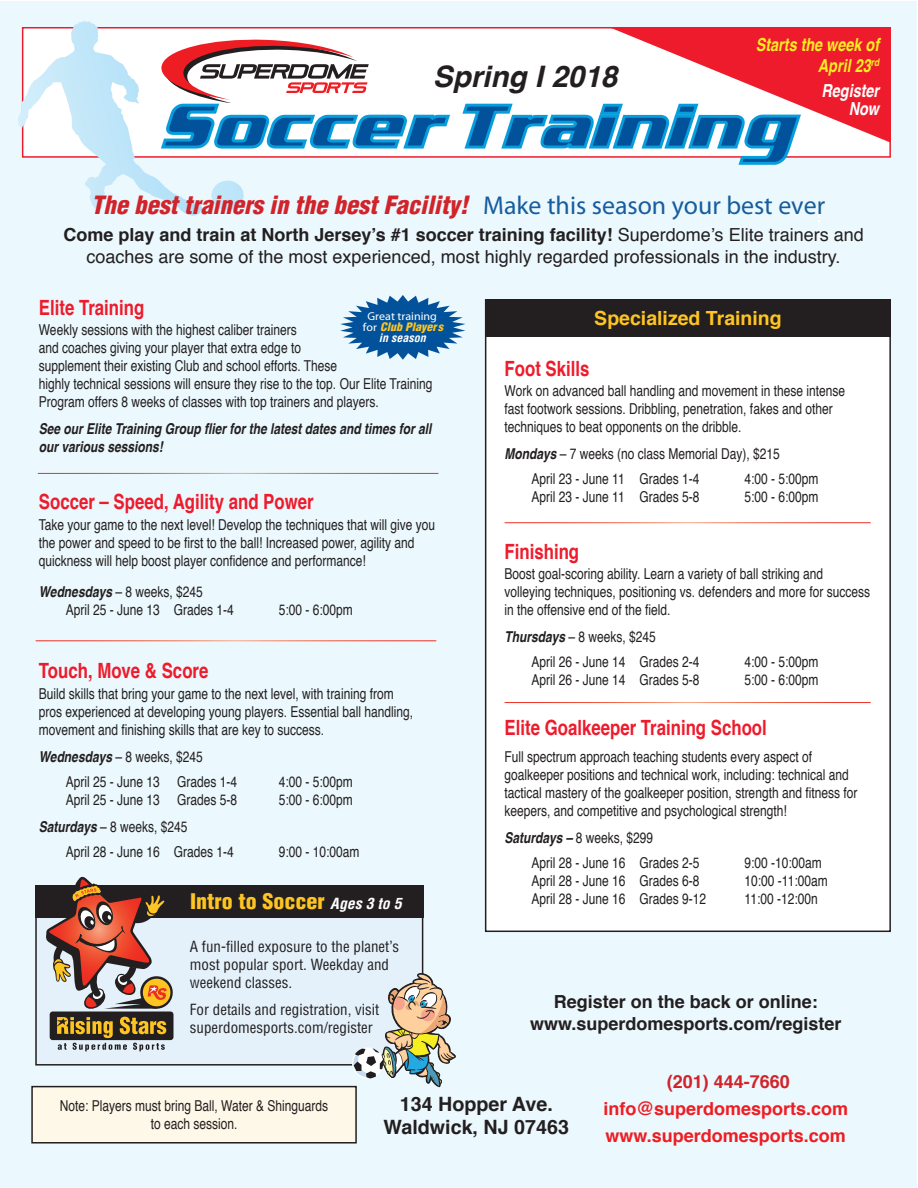
<style>
.page{position:relative;width:918px;height:1188px;background:#fff}
.page>*{position:absolute;margin:0;border:0;box-sizing:border-box;transform-origin:0 0}
.t1{font:italic 700 29.7px "Helvetica";color:#231f20}
.t2{font:italic 900 condensed 24.6px "Helvetica";color:#d1232a}
.class_name{font:700 21px "Helvetica";color:#ee1b2c;scale:.8 1}
.class_info{font:700 21px "Helvetica";color:#ee1b2c;scale:.8 1}
.class_name_no_rule{font:700 21px "Helvetica";color:#ee1b2c;scale:.8 1}
.t3{font:900 condensed 21px "Helvetica";color:#fec422;scale:1.05 1}
.t4{font:21px "Myriad Pro";color:#fff}
.main_text{font:700 19.65px/23px "Helvetica";color:#231f20;text-align:center}
.class_text{font:700 19.5px "Helvetica";color:#fec422}
.t5{font:18px/21.6px "Helvetica";color:#231f20;text-align:center}
.main_text-2{font:700 18px/27px "Helvetica";color:#ee1d23;text-align:center}
.main_text-3{font:700 18px/22.5px "Helvetica";color:#231f20;text-align:center}
.class_name-2{font:italic 700 18px/21px "Helvetica";color:#f7ee22;text-align:right;scale:.8 1}
.class_name-3{font:italic 700 18px/18px "Helvetica";color:#fff;text-align:right;scale:.8 1}
.class_text-2{font:15px/18px "Helvetica";color:#231f20;scale:.8 1}
.class_info-2{font:15px "Helvetica";color:#231f20;scale:.8 1}
.t6{font:condensed 15px/18px "Helvetica";color:#231f20}
.class_text-3{font:italic 700 15px/18px "Helvetica";color:#231f20;scale:.8 1}
.class_name-4{font:15px "Helvetica";color:#231f20;scale:.8 1}
.t7{font:italic 900 condensed 11.4px/10.9px "Helvetica";color:#fec422;text-align:center;scale:1.05 1}
.t8{font:11.4px "Myriad Pro";color:#fff;scale:1.05 1}
.s1{font-family:"Myriad Pro";font-weight:400;font-style:normal;font-stretch:normal;font-size:25.8px;color:#175d9e}
.s2{font-weight:700}
.s3{font-family:"Myriad Pro";font-weight:400;font-style:normal;font-stretch:normal;color:#fff}
.s4{font-weight:700;color:#fff}
.s5{font-weight:700;font-style:italic}
.s6{font-weight:700;font-style:italic;font-size:15px;color:#fff}
.s7{color:#d1232a}
</style>
<div class="page">
<div style="left:1px;top:1px;width:916px;height:1186px;background:#ebf8fd"></div>
<div style="left:486px;top:300px;width:404px;height:631px;background:#fff"></div>
<svg style="left:340px;top:295px;width:125px;height:65px"></svg>
<div style="left:32px;top:1087px;width:324px;height:56px;background:#fef8e8"></div>
<div style="left:31px;top:1086px;width:326px;height:58px;border:2px solid #231f20"></div>
<div style="left:485px;top:299px;width:406px;height:38px;background:#231f20"></div>
<div style="left:36px;top:887px;width:387px;height:178px;background:#e4f1fa"></div>
<div style="left:35px;top:886px;width:388px;height:180px;border:2px solid #231f20"></div>
<div style="left:35px;top:885px;width:389px;height:33px;background:#231f20"></div>
<div style="left:50px;top:1012px;width:124px;height:28px;background:#231f20;border-radius:3px"></div>
<svg style="left:46px;top:877px;width:127px;height:132px"></svg>
<svg style="left:56px;top:1017px;width:110px;height:34px"></svg>
<svg style="left:352px;top:973px;width:104px;height:114px"></svg>
<hr style="left:38px;top:473px;width:400px;height:1px;background:#fff">
<hr style="left:36px;top:640px;width:400px;height:1px;background:#fff">
<svg style="left:460px;top:27px;width:431px;height:138px;background:#cea5b5"></svg>
<svg style="left:18px;top:21px;width:434px;height:195px"></svg>
<p class="t1" style="left:433px;top:52px;width:186px">Spring I 2018</p>
<p class="class_name-2" style="left:756px;top:35px;width:156px">Starts the week of<br>April 23<sup>rd</sup></p>
<p class="class_name-3" style="left:822px;top:82px;width:74px">Register<br>Now</p>
<h2 class="t2" style="left:91px;top:190px;width:736px">The best trainers in the best Facility! <span class="s1">Make this season your best ever</span></h2>
<h3 class="t4" style="left:817px;top:202px;width:6px">!</h3>
<p class="t5" style="left:63px;top:225px;width:802px"><span class="s2">Come play and train at North Jersey’s #1 soccer training facility!</span> Superdome’s Elite trainers and coaches are some of the most experienced, most highly regarded professionals in the industry.</p>
<p class="class_name_no_rule" style="left:39px;top:290px;width:133px">Elite Training</p>
<p class="class_text-2" style="left:39px;top:321px;width:493px">Weekly sessions with the highest caliber trainers<br>and coaches giving your player that extra edge to<br>supplement their existing Club and school efforts. These<br>highly technical sessions will ensure they rise to the top. Our Elite Training Program offers 8 weeks of classes with top trainers and players.</p>
<p class="class_text-3" style="left:39px;top:420px;width:492px">See our Elite Training Group flier for the latest dates and times for all our various sessions!</p>
<p class="t8" style="left:368px;top:309px;width:68px">Great training</p>
<p class="t7" style="left:363px;top:322px;width:78px"><span class="s3">for</span> Club Player s <span class="s4">in season</span></p>
<p class="class_name" style="left:39px;top:485px;width:345px">Soccer – Speed, Agility and Power</p>
<p class="class_text-2" style="left:39px;top:516px;width:497px">Take your game to the next level! Develop the techniques that will give you the power and speed to be first to the ball! Increased power, agility and quickness will help boost player confidence and performance!</p>
<p class="class_name-4" style="left:39px;top:580px;width:206px"><span class="s5">Wednesdays</span> – 8 weeks, $245</p>
<p class="class_info-2" style="left:66px;top:598px;width:212px">April 25 - June 13 Grades 1-4</p>
<p class="class_info-2" style="left:279px;top:598px;width:94px">5:00 - 6:00pm</p>
<p class="class_name" style="left:39px;top:654px;width:213px">Touch, Move &amp; Score</p>
<p class="class_text-2" style="left:39px;top:685px;width:469px">Build skills that bring your game to the next level, with training from pros experienced at developing young players. Essential ball handling, movement and finishing skills that are key to success.</p>
<p class="class_text-2" style="left:39px;top:748px;width:206px"><span class="s5">Wednesdays</span> – 8 weeks, $245</p>
<p class="class_info-2" style="left:66px;top:770px;width:216px">April 25 - June 13 Grades 1-4</p>
<p class="class_info-2" style="left:279px;top:770px;width:94px">4:00 - 5:00pm</p>
<p class="class_info-2" style="left:66px;top:788px;width:216px">April 25 - June 13 Grades 5-8</p>
<p class="class_info-2" style="left:279px;top:788px;width:94px">5:00 - 6:00pm</p>
<p class="class_text-2" style="left:39px;top:818px;width:187px"><span class="s5">Saturdays</span> – 8 weeks, $245</p>
<p class="class_info-2" style="left:66px;top:840px;width:212px">April 28 - June 16 Grades 1-4</p>
<p class="class_info-2" style="left:279px;top:840px;width:102px">9:00 - 10:00am</p>
<h3 class="t3" style="left:190px;top:888px;width:203px">Intro to Soccer <span class="s6">Ages 3 to 5</span></h3>
<p class="t6" style="left:190px;top:937px;width:211px">A fun-filled exposure to the planet’s most popular sport. Weekday and weekend classes.</p>
<p class="t6" style="left:190px;top:1000px;width:191px">For details and registration, visit superdomesports.com/register</p>
<p class="class_text" style="left:594px;top:303px;width:189px">Specialized Training</p>
<p class="class_name_no_rule" style="left:505px;top:351px;width:108px">Foot Skills</p>
<p class="class_text-2" style="left:505px;top:382px;width:427px">Work on advanced ball handling and movement in these intense fast footwork sessions. Dribbling, penetration, fakes and other techniques to beat opponents on the dribble.</p>
<p class="class_text-2" style="left:505px;top:445px;width:346px"><span class="s5">Mondays</span> – 7 weeks (no class Memorial Day), $215</p>
<p class="class_info-2" style="left:532px;top:467px;width:212px">April 23 - June 11 Grades 1-4</p>
<p class="class_info-2" style="left:745px;top:467px;width:94px">4:00 - 5:00pm</p>
<p class="class_info-2" style="left:532px;top:485px;width:212px">April 23 - June 11 Grades 5-8</p>
<p class="class_info-2" style="left:745px;top:485px;width:94px">5:00 - 6:00pm</p>
<p class="class_name" style="left:505px;top:534px;width:95px">Finishing</p>
<p class="class_text-2" style="left:505px;top:565px;width:458px">Boost goal-scoring ability. Learn a variety of ball striking and volleying techniques, positioning vs. defenders and more for success in the offensive end of the field.</p>
<p class="class_text-2" style="left:505px;top:629px;width:191px"><span class="s5">Thursdays</span> – 8 weeks, $245</p>
<p class="class_info-2" style="left:532px;top:650px;width:212px">April 26 - June 14 Grades 2-4</p>
<p class="class_info-2" style="left:745px;top:650px;width:94px">4:00 - 5:00pm</p>
<p class="class_info-2" style="left:532px;top:668px;width:212px">April 26 - June 14 Grades 5-8</p>
<p class="class_info-2" style="left:745px;top:668px;width:94px">5:00 - 6:00pm</p>
<p class="class_info" style="left:505px;top:711px;width:329px">Elite Goalkeeper Training School</p>
<p class="class_text-2" style="left:505px;top:748px;width:443px">Full spectrum approach teaching students every aspect of goalkeeper positions and technical work, including: technical and tactical mastery of the goalkeeper position, strength and fitness for keepers, and competitive and psychological strength!</p>
<p class="class_text-2" style="left:505px;top:830px;width:187px"><span class="s5">Saturdays –</span> 8 weeks, $299</p>
<p class="class_info-2" style="left:532px;top:851px;width:212px">April 28 - June 16 Grades 2-5</p>
<p class="class_info-2" style="left:745px;top:851px;width:98px">9:00 -10:00am</p>
<p class="class_info-2" style="left:532px;top:869px;width:212px">April 28 - June 16 Grades 6-8</p>
<p class="class_info-2" style="left:745px;top:869px;width:105px">10:00 -11:00am</p>
<p class="class_info-2" style="left:532px;top:887px;width:220px">April 28 - June 16 Grades 9-12</p>
<p class="class_info-2" style="left:745px;top:887px;width:93px">11:00 -12:00n</p>
<p class="main_text-3" style="left:530px;top:990px;width:313px">Register on the back or online: www.superdomesports.com/register</p>
<p class="class_text-2" style="left:60px;top:1098px;width:337px;text-align:center">Note: Players must bring Ball, Water &amp; Shinguards to each session.</p>
<p class="main_text" style="left:384px;top:1093px;width:187px">134 Hopper Ave.<br>Waldwick, NJ 07463</p>
<p class="main_text-2" style="left:603px;top:1069px;width:246px"><span class="s7">(201) 444-7660 </span>info@superdomesports.com www.superdomesports.com</p>
</div>
